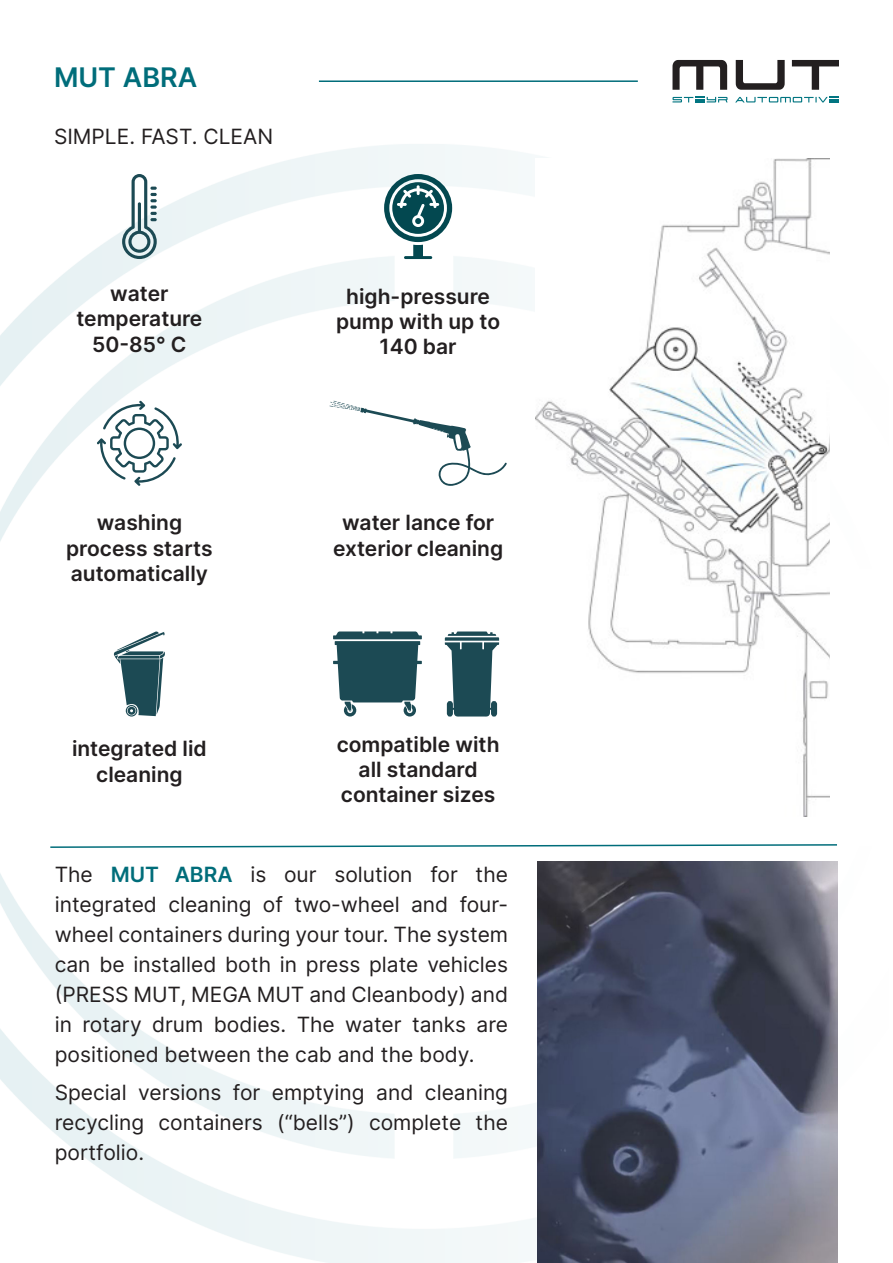
<style>
.page{position:relative;width:893px;height:1263px;background:#fff}
.page>*{position:absolute;margin:0;border:0;box-sizing:border-box;transform-origin:0 0}
.t1{font:600 27px "Inter";color:#006d7a}
.t2{font:21px/30px "Inter";color:#231f20;text-align:justify}
.t3{font:600 21px/25.2px "Inter";color:#231f20;text-align:center}
.s1{font-weight:600;color:#006d7a}
</style>
<div class="page">
<svg style="left:672px;top:60px;width:55px;height:30px"></svg>
<svg style="left:736px;top:60px;width:49px;height:30px"></svg>
<svg style="left:792px;top:60px;width:47px;height:30px"></svg>
<svg style="left:735px;top:97px;width:104px;height:5px"></svg>
<svg style="left:672px;top:97px;width:56px;height:5px"></svg>
<svg style="left:50px;top:844px;width:788px;height:4px"></svg>
<hr style="left:319px;top:80px;width:319px;height:2px;background:#006d7a">
<img style="left:537px;top:861px;width:300px;height:402px">
<svg style="left:384px;top:174px;width:68px;height:85px"></svg>
<svg style="left:330px;top:401px;width:177px;height:85px"></svg>
<svg style="left:122px;top:174px;width:35px;height:85px"></svg>
<svg style="left:97px;top:401px;width:85px;height:85px"></svg>
<img style="left:535px;top:159px;width:294px;height:657px">
<svg style="left:114px;top:631px;width:51px;height:85px"></svg>
<svg style="left:333px;top:631px;width:89px;height:85px"></svg>
<svg style="left:445px;top:631px;width:54px;height:86px"></svg>
<p class="t1" style="left:54px;top:57px;width:145px">MUT ABRA</p>
<p class="t2" style="left:54px;top:121px;width:221px">SIMPLE. FAST. CLEAN</p>
<p class="t3" style="left:76px;top:281px;width:127px">water temperature<br>50-85° C</p>
<p class="t3" style="left:336px;top:283px;width:166px">high-pressure pump with up to<br>140 bar</p>
<p class="t3" style="left:66px;top:510px;width:148px">washing process starts automatically</p>
<p class="t3" style="left:72px;top:736px;width:136px">integrated lid cleaning</p>
<p class="t3" style="left:333px;top:510px;width:172px">water lance for exterior cleaning</p>
<p class="t3" style="left:337px;top:731px;width:164px">compatible with all standard container sizes</p>
<p class="t2" style="left:55px;top:859px;width:455px">The <span class="s1">MUT ABRA</span> is our solution for the integrated cleaning of two-wheel and four&shy;wheel containers during your tour. The system can be installed both in press plate vehicles (PRESS MUT, MEGA MUT and Cleanbody) and in rotary drum bodies. The water tanks are positioned between the cab and the body.</p>
<p class="t2" style="left:55px;top:1077px;width:455px">Special versions for emptying and cleaning recycling containers (“bells”) complete the portfolio.</p>
</div>
